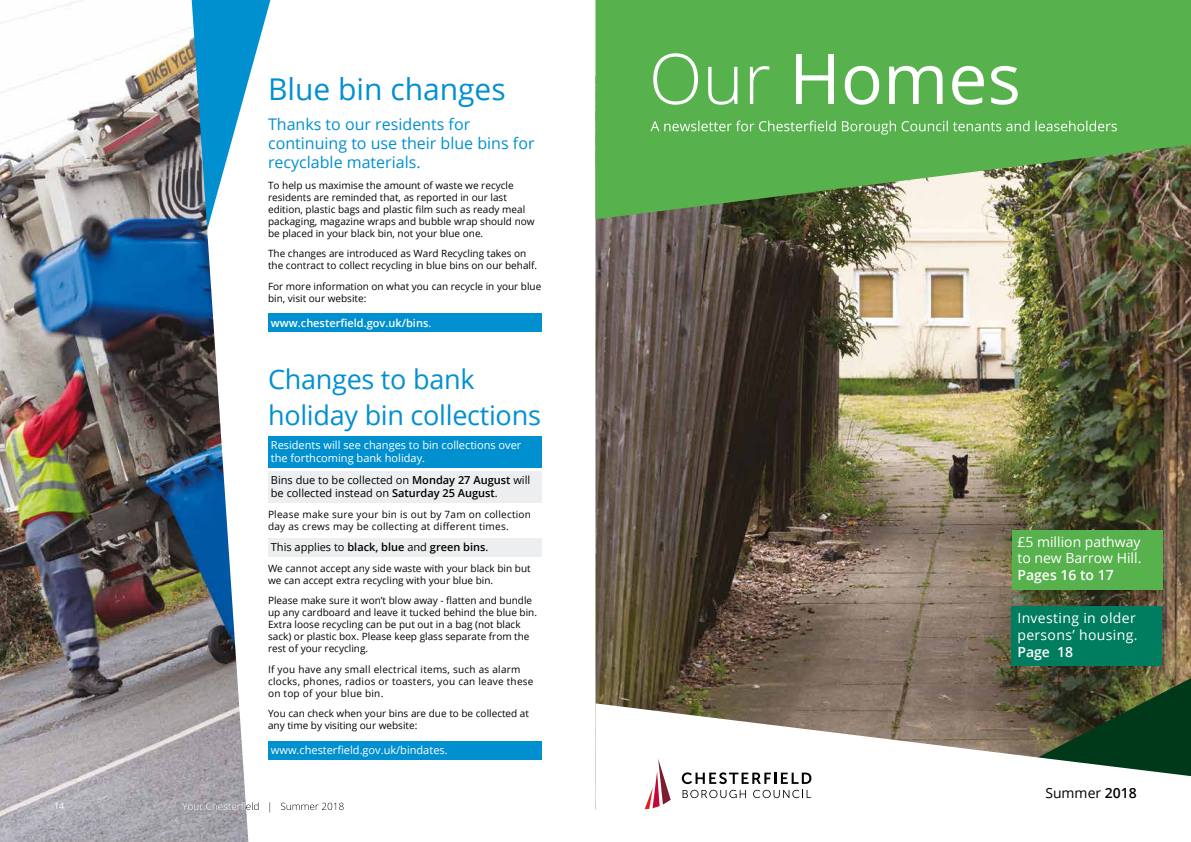
<style>
.page{position:relative;width:1191px;height:842px;background:#fff}
.page>*{position:absolute;margin:0;border:0;box-sizing:border-box;transform-origin:0 0}
.t1{font:30px "Open Sans";color:#0090d0}
.t2{font:27px/36px "Open Sans";letter-spacing:-.01em;color:#0090d0}
.t3{font:16px/19.2px "Open Sans";color:#0090d0}
.t4{font:14px/16.8px "Open Sans";color:#fff}
.t5{font:14px/16.8px "Open Sans";letter-spacing:.025em;color:#fff}
.t6{font:600 14px "Open Sans";color:#fff}
.t7{font:14px "Open Sans";color:#000}
.t8{font:11px/13.2px "Open Sans";color:#fff}
.t9{font:11px/13.2px "Open Sans";color:#000}
.t10{font:600 11px "Open Sans";color:#000}
.t11{font:600 11px "Open Sans";color:#fff}
.t12{font:10px/12px "Open Sans";color:#000}
.t13{font:10px/12px "Open Sans";letter-spacing:.025em;color:#000}
.t14{font:9px "Open Sans";color:#fff}
.s1{font-weight:400}
.s2{font-weight:600}
</style>
<div class="page">
<svg style="left:248px;top:0;width:22px;height:314px"></svg>
<img style="left:0;top:0;width:248px;height:842px">
<svg style="left:182px;top:802px;width:161px;height:10px"></svg>
<img style="left:595px;top:219px;width:596px;height:484px">
<svg style="left:853px;top:673px;width:338px;height:30px;background:#605a44"></svg>
<svg style="left:595px;top:703px;width:596px;height:107px"></svg>
<svg style="left:595px;top:0;width:596px;height:219px;background:#5fa551"></svg>
<svg style="left:644px;top:759px;width:26px;height:50px"></svg>
<svg style="left:682px;top:762px;width:509px;height:48px"></svg>
<div style="left:1011px;top:530px;width:151px;height:59px;background:#57b14d"></div>
<div style="left:1011px;top:607px;width:150px;height:59px;background:#007c5e"></div>
<svg style="left:650px;top:121px;width:466px;height:14px;background:#75bf6d"></svg>
<svg style="left:653px;top:53px;width:364px;height:52px"></svg>
<div style="left:268px;top:314px;width:273px;height:18px;background:#0090d0"></div>
<div style="left:268px;top:436px;width:273px;height:32px;background:#0090d0"></div>
<div style="left:268px;top:471px;width:273px;height:32px;background:#edeeef"></div>
<div style="left:268px;top:539px;width:273px;height:18px;background:#edeeef"></div>
<div style="left:268px;top:741px;width:273px;height:18px;background:#0090d0"></div>
<p class="t14" style="left:54px;top:800px;width:12px">14</p>
<h1 class="t1" style="left:268px;top:68px;width:239px">Blue bin changes</h1>
<h3 class="t3" style="left:268px;top:114px;width:268px">Thanks to our residents for continuing to use their blue bins for recyclable materials.</h3>
<p class="t12" style="left:268px;top:179px;width:268px">To help us maximise the amount of waste we recycle residents are reminded that, as reported in our last edition, plastic bags and plastic film such as ready meal packaging, magazine wraps and bubble wrap should now be placed in your black bin, not your blue one.</p>
<p class="t12" style="left:268px;top:248px;width:271px">The changes are introduced as Ward Recycling takes on the contract to collect recycling in blue bins on our behalf.</p>
<p class="t12" style="left:268px;top:280px;width:275px">For more information on what you can recycle in your blue bin, visit our website:</p>
<p class="t11" style="left:271px;top:315px;width:162px">www.chesterfield.gov.uk/bins<span class="s1">.</span></p>
<h2 class="t2" style="left:268px;top:360px;width:274px">Changes to bank holiday bin collections</h2>
<p class="t8" style="left:271px;top:438px;width:252px">Residents will see changes to bin collections over the forthcoming bank holiday.</p>
<p class="t9" style="left:271px;top:473px;width:261px">Bins due to be collected on <span class="s2">Monday 27 August</span> will be collected instead on <span class="s2">Saturday 25 August</span>.</p>
<p class="t13" style="left:268px;top:508px;width:264px">Please make sure your bin is out by 7am on collection day as crews may be collecting at different times.</p>
<p class="t10" style="left:271px;top:540px;width:219px"><span class="s1">This applies to</span> black, blue <span class="s1">and</span> green bins<span class="s1">.</span></p>
<p class="t12" style="left:268px;top:562px;width:264px">We cannot accept any side waste with your black bin but we can accept extra recycling with your blue bin.</p>
<p class="t12" style="left:268px;top:594px;width:270px">Please make sure it won’t blow away - flatten and bundle up any cardboard and leave it tucked behind the blue bin.<br>Extra loose recycling can be put out in a bag (not black sack) or plastic box. Please keep glass separate from the rest of your recycling.</p>
<p class="t13" style="left:268px;top:663px;width:267px">If you have any small electrical items, such as alarm clocks, phones, radios or toasters, you can leave these on top of your blue bin.</p>
<p class="t12" style="left:268px;top:707px;width:262px">You can check when your bins are due to be collected at any time by visiting our website:</p>
<p class="t8" style="left:271px;top:743px;width:178px">www.chesterfield.gov.uk/bindates.</p>
<h3 class="t4" style="left:1017px;top:533px;width:125px">£5 million pathway to new Barrow Hill.</h3>
<h3 class="t6" style="left:1017px;top:565px;width:98px">Pages 16 to 17</h3>
<h3 class="t5" style="left:1017px;top:609px;width:122px">Investing in older persons’ housing.</h3>
<h3 class="t6" style="left:1017px;top:642px;width:57px">Page 18</h3>
<h3 class="t7" style="left:1045px;top:784px;width:93px">Summer <span class="s2">2018</span></h3>
</div>
